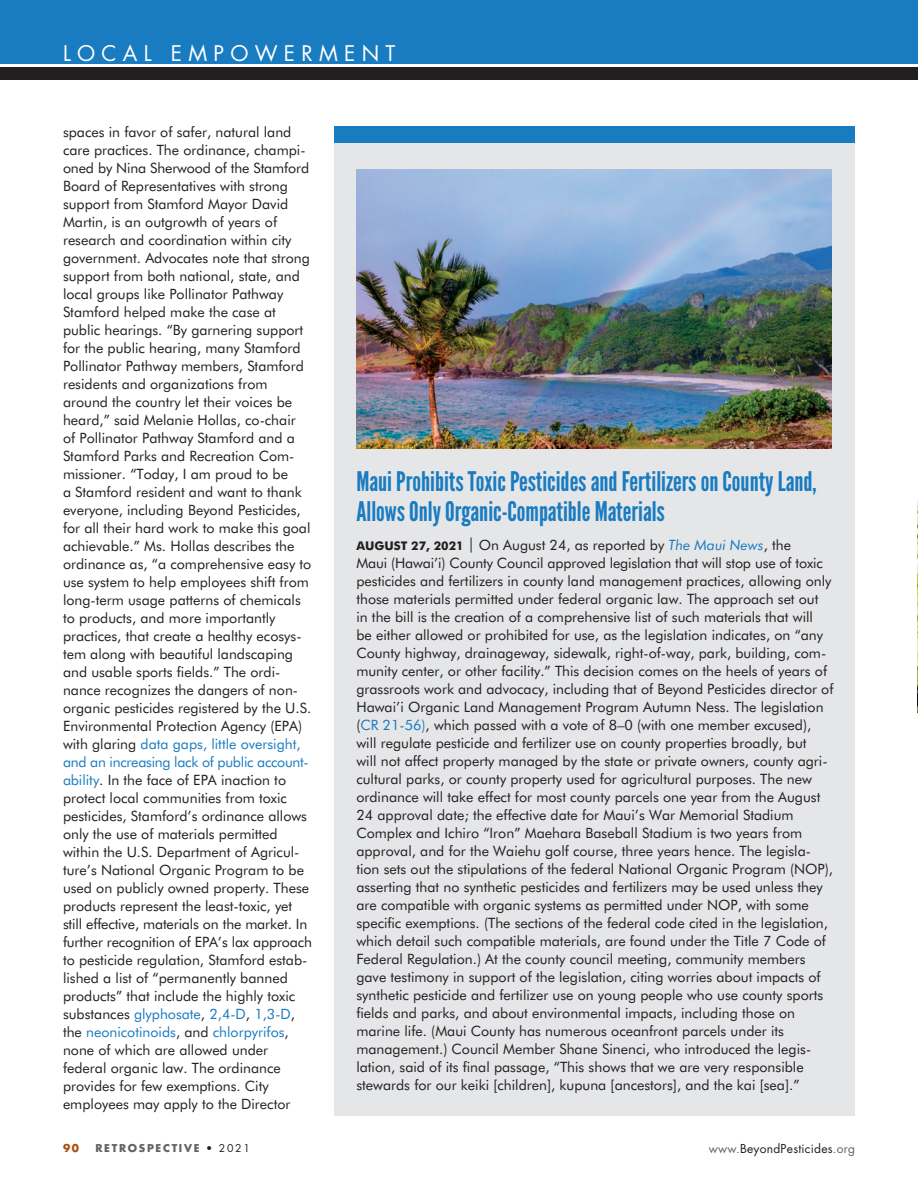
<style>
.page{position:relative;width:918px;height:1188px;background:#fff}
.page>*{position:absolute;margin:0;border:0;box-sizing:border-box;transform-origin:0 0}
.t1{font:27px/30px "League Gothic";color:#197bc0}
.t2{font:21px "Futura Std";letter-spacing:.3em;color:#fff}
.t3{font:14.25px/18px "Futura BT";color:#231f20}
.t4{font:12px "Futura Std";letter-spacing:.02em;color:#231f20}
.t5{font:700 10.5px "Futura Std";letter-spacing:.16em;color:#636366}
.t6{font:700 10.5px "Futura Std";color:#a84b0d}
.s1{color:#197bc0}
.s2{font-weight:700;font-size:12px}
.s3{font-size:15px}
.s4{font-style:italic;color:#197bc0}
.s5{font-weight:400;color:#231f20}
.s6{color:#636366}
</style>
<div class="page">
<div style="left:0;top:67px;width:918px;height:12px;background:#231f20"></div>
<div style="left:0;top:0;width:918px;height:64px;background:#197bc0"></div>
<div style="left:334px;top:126px;width:521px;height:990px;background:#e5e6e8"></div>
<div style="left:334px;top:126px;width:521px;height:16px;background:#197bc0"></div>
<img style="left:356px;top:170px;width:476px;height:278px">
<img style="left:917px;top:500px;width:1px;height:213px">
<h2 class="t2" style="left:63px;top:39px;width:334px">local empowerment</h2>
<p class="t3" style="left:63px;top:123px;width:251px">spaces in favor of safer, natural land care practices. The ordinance, champi&shy;oned by Nina Sherwood of the Stamford Board of Representatives with strong support from Stamford Mayor David Martin, is an outgrowth of years of research and coordination within city government. Advocates note that strong support from both national, state, and local groups like Pollinator Pathway Stamford helped make the case at public hearings. “By garnering support for the public hearing, many Stamford Pollinator Pathway members, Stamford residents and organizations from around the country let their voices be heard,” said Melanie Hollas, co-chair<br>of Pollinator Pathway Stamford and a Stamford Parks and Recreation Com&shy;missioner. “Today, I am proud to be<br>a Stamford resident and want to thank everyone, including Beyond Pesticides, for all their hard work to make this goal achievable.” Ms. Hollas describes the ordinance as, “a comprehensive easy to use system to help employees shift from long-term usage patterns of chemicals to products, and more importantly practices, that create a healthy ecosys&shy;tem along with beautiful landscaping and usable sports fields.” The ordi&shy;nance recognizes the dangers of non&shy;organic pesticides registered by the U.S.<br>Environmental Protection Agency (EPA) with glaring <span class="s1">data gaps, little oversight, and an increasing lack of public account&shy;ability</span>. In the face of EPA inaction to protect local communities from toxic pesticides, Stamford’s ordinance allows only the use of materials permitted within the U.S. Department of Agricul&shy;ture’s National Organic Program to be used on publicly owned property. These products represent the least-toxic, yet still effective, materials on the market. In further recognition of EPA’s lax approach to pesticide regulation, Stamford estab&shy;lished a list of “permanently banned products” that include the highly toxic substances <span class="s1">glyphosate</span>, <span class="s1">2,4-D</span>, <span class="s1">1,3-D</span>, the <span class="s1">neonicotinoids</span>, and <span class="s1">chlorpyrifos</span>, none of which are allowed under federal organic law. The ordinance provides for few exemptions. City employees may apply to the Director</p>
<h1 class="t1" style="left:356px;top:467px;width:462px">Maui Prohibits Toxic Pesticides and Fertilizers on County Land,<br>Allows Only Organic-Compatible Materials</h1>
<p class="t3" style="left:356px;top:536px;width:479px"><span class="s2">AUGUST 27, 2021</span> <span class="s3">|</span> On August 24, as reported by <span class="s4">The Maui News</span>, the<br>Maui (Hawai’i) County Council approved legislation that will stop use of toxic pesticides and fertilizers in county land management practices, allowing only those materials permitted under federal organic law. The approach set out<br>in the bill is the creation of a comprehensive list of such materials that will<br>be either allowed or prohibited for use, as the legislation indicates, on “any County highway, drainageway, sidewalk, right-of-way, park, building, com&shy;munity center, or other facility.” This decision comes on the heels of years of grassroots work and advocacy, including that of Beyond Pesticides director of Hawai’i Organic Land Management Program Autumn Ness. The legislation (<span class="s1">CR 21-56)</span>, which passed with a vote of 8–0 (with one member excused), will regulate pesticide and fertilizer use on county properties broadly, but<br>will not affect property managed by the state or private owners, county agri&shy;cultural parks, or county property used for agricultural purposes. The new ordinance will take effect for most county parcels one year from the August 24 approval date; the effective date for Maui’s War Memorial Stadium Complex and Ichiro “Iron” Maehara Baseball Stadium is two years from approval, and for the Waiehu golf course, three years hence. The legisla&shy;tion sets out the stipulations of the federal National Organic Program (NOP), asserting that no synthetic pesticides and fertilizers may be used unless they are compatible with organic systems as permitted under NOP, with some specific exemptions. (The sections of the federal code cited in the legislation, which detail such compatible materials, are found under the Title 7 Code of Federal Regulation.) At the county council meeting, community members gave testimony in support of the legislation, citing worries about impacts of synthetic pesticide and fertilizer use on young people who use county sports fields and parks, and about environmental impacts, including those on marine life. (Maui County has numerous oceanfront parcels under its management.) Council Member Shane Sinenci, who introduced the legis&shy;lation, said of its final passage, “This shows that we are very responsible stewards for our keiki [children], kupuna [ancestors], and the kai [sea].”</p>
<p class="t6" style="left:63px;top:1141px;width:18px">90</p>
<p class="t5" style="left:96px;top:1141px;width:156px">RETROSPECTIVE <span class="s5">• 2021</span></p>
<p class="t4" style="left:709px;top:1141px;width:148px"><span class="s6">www.</span>BeyondPesticides<span class="s6">.org</span></p>
</div>
